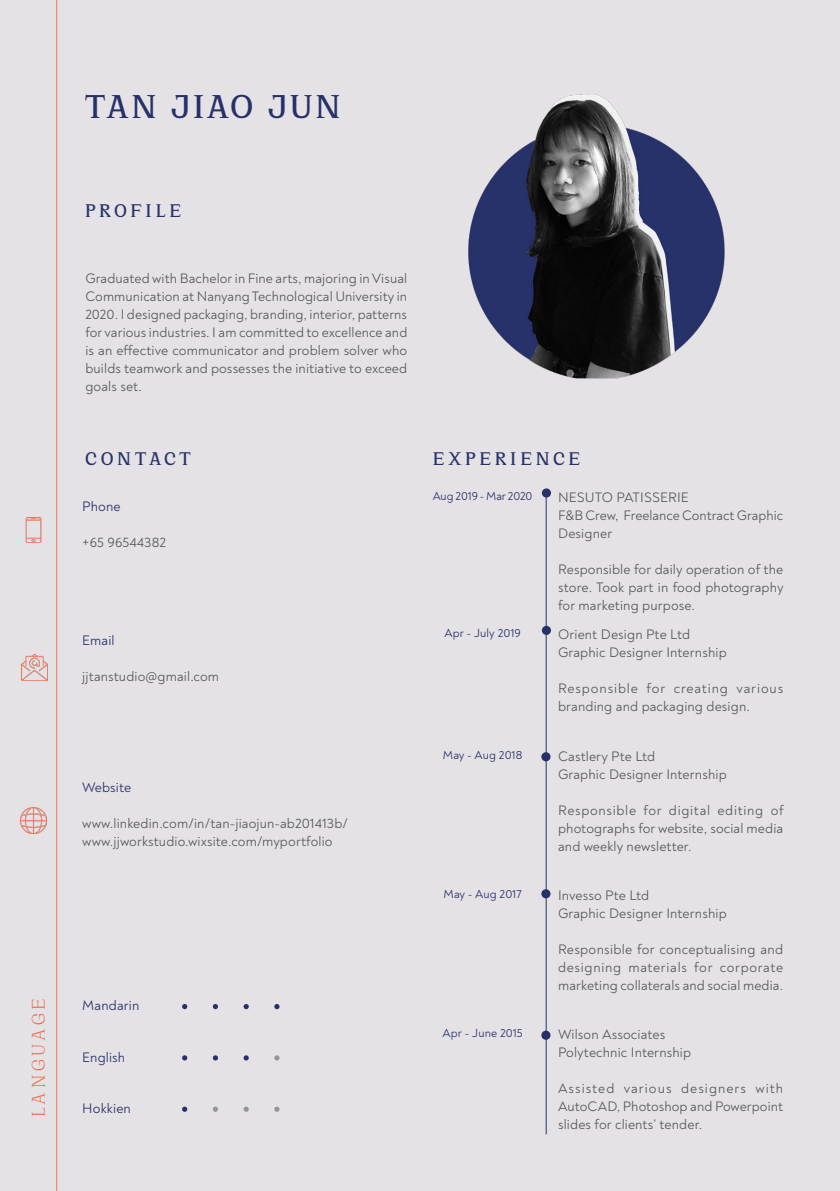
<style>
.page{position:relative;width:840px;height:1191px;background:#fff}
.page>*{position:absolute;margin:0;border:0;box-sizing:border-box;transform-origin:0 0}
.t1{font:700 36px "Cirka";letter-spacing:.08em;color:#273169}
.t2{font:700 20px "Cirka";letter-spacing:.18em;color:#273169}
.t3{font:300 20px "Cirka";letter-spacing:.18em;color:#eb7355}
.t4{font:14px/18px "Noah";letter-spacing:.01em;color:#57585a;text-align:justify}
.t5{font:14px/18px "Noah";letter-spacing:.045em;color:#57585a}
.t6{font:14px "Noah";letter-spacing:.01em;color:#272f68}
.t7{font:12px "Noah";letter-spacing:.005em;color:#272f68}
</style>
<div class="page">
<div style="left:0;top:0;width:839px;height:1191px;background:#e4e2e5"></div>
<img style="left:468px;top:94px;width:257px;height:285px">
<hr style="left:56px;top:0;width:1px;height:1191px;background:#eb7355">
<hr style="left:545px;top:491px;width:1px;height:643px;background:#273169">
<div style="left:541px;top:1030px;width:9px;height:9px;background:#273169;border-radius:50%"></div>
<div style="left:541px;top:752px;width:9px;height:9px;background:#273169;border-radius:50%"></div>
<div style="left:541px;top:889px;width:9px;height:9px;background:#273169;border-radius:50%"></div>
<div style="left:541px;top:626px;width:9px;height:9px;background:#273169;border-radius:50%"></div>
<div style="left:541px;top:488px;width:9px;height:9px;background:#273169;border-radius:50%"></div>
<img style="left:25px;top:517px;width:17px;height:25px">
<img style="left:22px;top:655px;width:25px;height:25px">
<img style="left:21px;top:807px;width:25px;height:26px">
<svg style="left:182px;top:1004px;width:5px;height:5px"></svg>
<svg style="left:213px;top:1004px;width:5px;height:5px"></svg>
<svg style="left:243px;top:1004px;width:6px;height:5px"></svg>
<svg style="left:274px;top:1004px;width:5px;height:5px"></svg>
<svg style="left:182px;top:1055px;width:5px;height:5px"></svg>
<svg style="left:213px;top:1055px;width:5px;height:5px"></svg>
<svg style="left:243px;top:1055px;width:6px;height:5px"></svg>
<svg style="left:274px;top:1055px;width:5px;height:5px"></svg>
<svg style="left:182px;top:1106px;width:5px;height:5px"></svg>
<svg style="left:213px;top:1106px;width:5px;height:5px"></svg>
<svg style="left:243px;top:1106px;width:6px;height:5px"></svg>
<svg style="left:274px;top:1106px;width:5px;height:5px"></svg>
<p class="t3" style="left:26px;top:1117px;width:120px;rotate:-90deg">LANGUAGE</p>
<p class="t1" style="left:85px;top:85px;width:257px">TAN JIAO JUN</p>
<p class="t2" style="left:85px;top:199px;width:97px">PROFILE</p>
<p class="t4" style="left:85px;top:269px;width:323px">Graduated with Bachelor in Fine arts, majoring in Visual Communication at Nanyang Technological University in 2020. I designed packaging, branding, interior, patterns for various industries. I am committed to excellence and is an effective communicator and problem solver who builds teamwork and possesses the initiative to exceed goals set.</p>
<p class="t2" style="left:85px;top:446px;width:107px">CONTACT</p>
<p class="t2" style="left:432px;top:446px;width:149px">EXPERIENCE</p>
<p class="t6" style="left:82px;top:498px;width:40px">Phone</p>
<p class="t4" style="left:82px;top:534px;width:85px">+65 96544382</p>
<p class="t6" style="left:82px;top:631px;width:34px">Email</p>
<p class="t4" style="left:82px;top:667px;width:138px">jjtanstudio@gmail.com</p>
<p class="t6" style="left:82px;top:779px;width:50px">Website</p>
<p class="t4" style="left:82px;top:815px;width:267px">www.linkedin.com/in/tan-jiaojun-ab201413b/</p>
<p class="t4" style="left:82px;top:833px;width:252px">www.jjworkstudio.wixsite.com/myportfolio</p>
<p class="t6" style="left:82px;top:996px;width:59px">Mandarin</p>
<p class="t6" style="left:82px;top:1049px;width:44px">English</p>
<p class="t6" style="left:82px;top:1099px;width:50px">Hokkien</p>
<p class="t7" style="left:432px;top:488px;width:101px">Aug 2019 - Mar 2020</p>
<p class="t4" style="left:557px;top:488px;width:132px">NESUTO PATISSERIE</p>
<p class="t4" style="left:557px;top:506px;width:226px">F&amp;B Crew, Freelance Contract Graphic<br>Designer</p>
<p class="t4" style="left:557px;top:560px;width:227px">Responsible for daily operation of the store. Took part in food photography for marketing purpose.</p>
<p class="t7" style="left:444px;top:625px;width:78px">Apr - July 2019</p>
<p class="t4" style="left:557px;top:625px;width:133px">Orient Design Pte Ltd</p>
<p class="t4" style="left:557px;top:643px;width:170px">Graphic Designer Internship</p>
<p class="t5" style="left:557px;top:679px;width:226px">Responsible for creating various branding and packaging design.</p>
<p class="t7" style="left:442px;top:747px;width:81px">May - Aug 2018</p>
<p class="t4" style="left:557px;top:747px;width:99px">Castlery Pte Ltd</p>
<p class="t4" style="left:557px;top:765px;width:170px">Graphic Designer Internship</p>
<p class="t4" style="left:557px;top:801px;width:227px">Responsible for digital editing of photographs for website, social media and weekly newsletter.</p>
<p class="t7" style="left:443px;top:887px;width:80px">May - Aug 2017</p>
<p class="t4" style="left:557px;top:886px;width:93px">Invesso Pte Ltd</p>
<p class="t4" style="left:557px;top:904px;width:170px">Graphic Designer Internship</p>
<p class="t4" style="left:557px;top:940px;width:226px">Responsible for conceptualising and designing materials for corporate marketing collaterals and social media.</p>
<p class="t7" style="left:442px;top:1026px;width:82px">Apr - June 2015</p>
<p class="t4" style="left:557px;top:1025px;width:109px">Wilson Associates</p>
<p class="t4" style="left:557px;top:1043px;width:134px">Polytechnic Internship</p>
<p class="t4" style="left:557px;top:1079px;width:226px">Assisted various designers with AutoCAD, Photoshop and Powerpoint slides for clients’ tender.</p>
</div>
